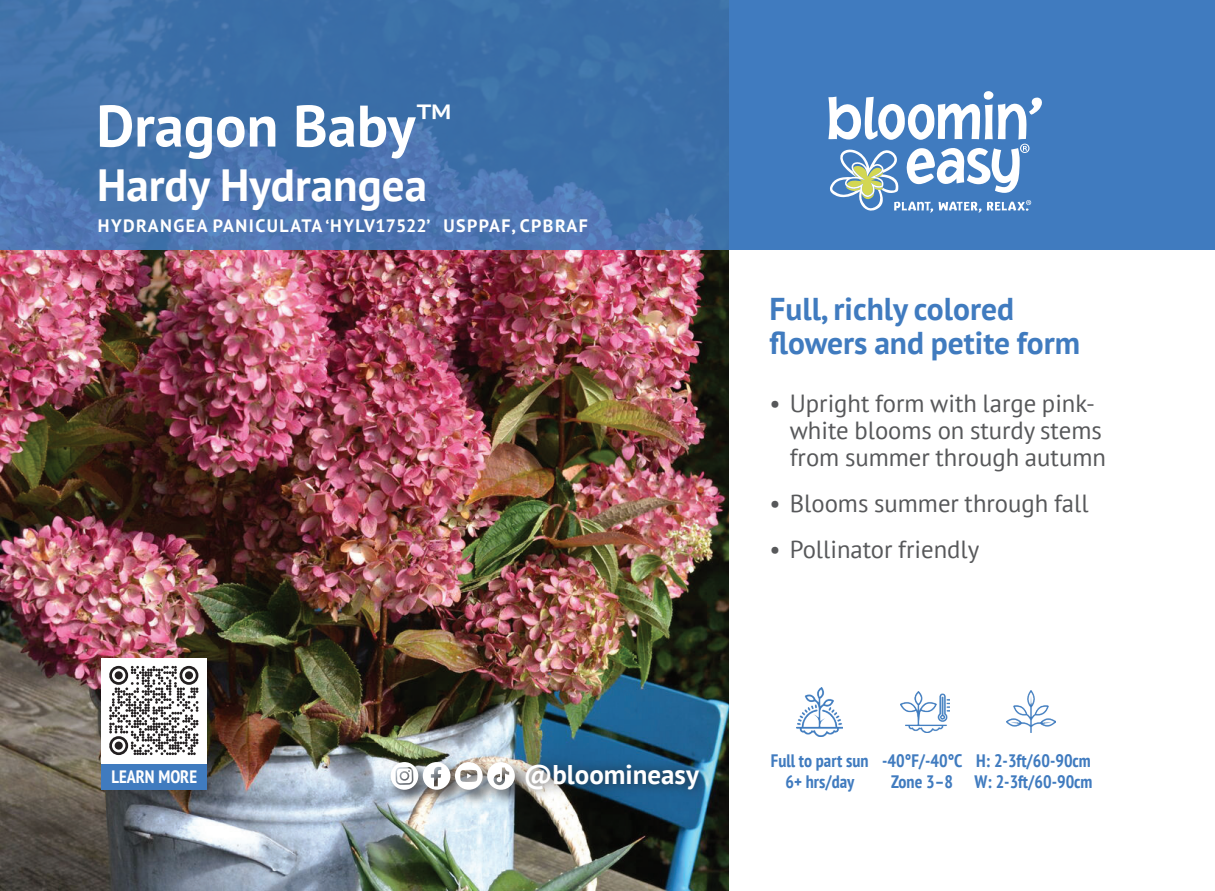
<style>
.page{position:relative;width:1215px;height:891px;background:#fff}
.page>*{position:absolute;margin:0;border:0;box-sizing:border-box;transform-origin:0 0}
.t1{font:700 58.5px "PT Sans";color:#fff}
.t2{font:700 45px "PT Sans";color:#fff}
.t3{font:700 31.5px/33.8px "PT Sans";color:#407bbf}
.t4{font:700 27px "PT Sans";color:#fff}
.t5{font:24.75px/27px "PT Sans";color:#57585a}
.t6{font:700 condensed 18px/21.6px "PT Sans";color:#407bbf;text-align:center}
.t7{font:700 18px "PT Sans";letter-spacing:.08em;color:#fff}
.t8{font:700 condensed 18px "PT Sans Pro";color:#fff}
</style>
<div class="page">
<img style="left:0;top:249px;width:729px;height:642px">
<div style="left:729px;top:0;width:486px;height:249px;background:#407bbf"></div>
<svg style="left:0;top:0;width:729px;height:249px;background:#4272ab"></svg>
<svg style="left:828px;top:91px;width:214px;height:122px"></svg>
<div style="left:387px;top:758px;width:48px;height:49px;background:#231f20;opacity:.85"></div>
<div style="left:419px;top:758px;width:48px;height:49px;background:#231f20;opacity:.85"></div>
<div style="left:451px;top:758px;width:49px;height:49px;background:#231f20;opacity:.85"></div>
<div style="left:483px;top:758px;width:49px;height:49px;background:#231f20;opacity:.85"></div>
<svg style="left:390px;top:762px;width:124px;height:28px"></svg>
<div style="left:514px;top:754px;width:196px;height:48px;background:#231f20;opacity:.75"></div>
<div style="left:101px;top:763px;width:106px;height:27px;background:#407bbf"></div>
<div style="left:101px;top:658px;width:106px;height:105px;background:#fff"></div>
<img style="left:796px;top:688px;width:46px;height:48px">
<img style="left:901px;top:691px;width:48px;height:42px">
<img style="left:1007px;top:691px;width:48px;height:42px">
<svg style="left:109px;top:665px;width:90px;height:91px"></svg>
<h1 class="t1" style="left:96px;top:87px;width:356px">Dragon Baby<sup>™</sup></h1>
<h2 class="t2" style="left:97px;top:155px;width:331px">Hardy Hydrangea</h2>
<p class="t7" style="left:98px;top:214px;width:492px">HYDRANGEA PANICULATA ‘HYLV17522’ USPPAF, CPBRAF</p>
<p class="t3" style="left:770px;top:292px;width:312px">Full, richly colored flowers and petite form</p>
<p class="t5" style="left:790px;top:389px;width:318px;text-indent:-20px">• Upright form with large pink&shy;white blooms on sturdy stems from summer through autumn</p>
<p class="t5" style="left:770px;top:489px;width:321px">• Blooms summer through fall</p>
<p class="t5" style="left:770px;top:535px;width:211px">• Pollinator friendly</p>
<p class="t8" style="left:112px;top:765px;width:87px">LEARN MORE</p>
<p class="t4" style="left:524px;top:757px;width:177px">@bloomineasy</p>
<p class="t6" style="left:771px;top:749px;width:99px">Full to part sun<br>6+ hrs/day</p>
<p class="t6" style="left:882px;top:749px;width:82px">-40°F/-40°C<br>Zone 3–8</p>
<p class="t6" style="left:975px;top:749px;width:119px;text-align:left">H: 2-3ft/60-90cm<br>W: 2-3ft/60-90cm</p>
</div>
